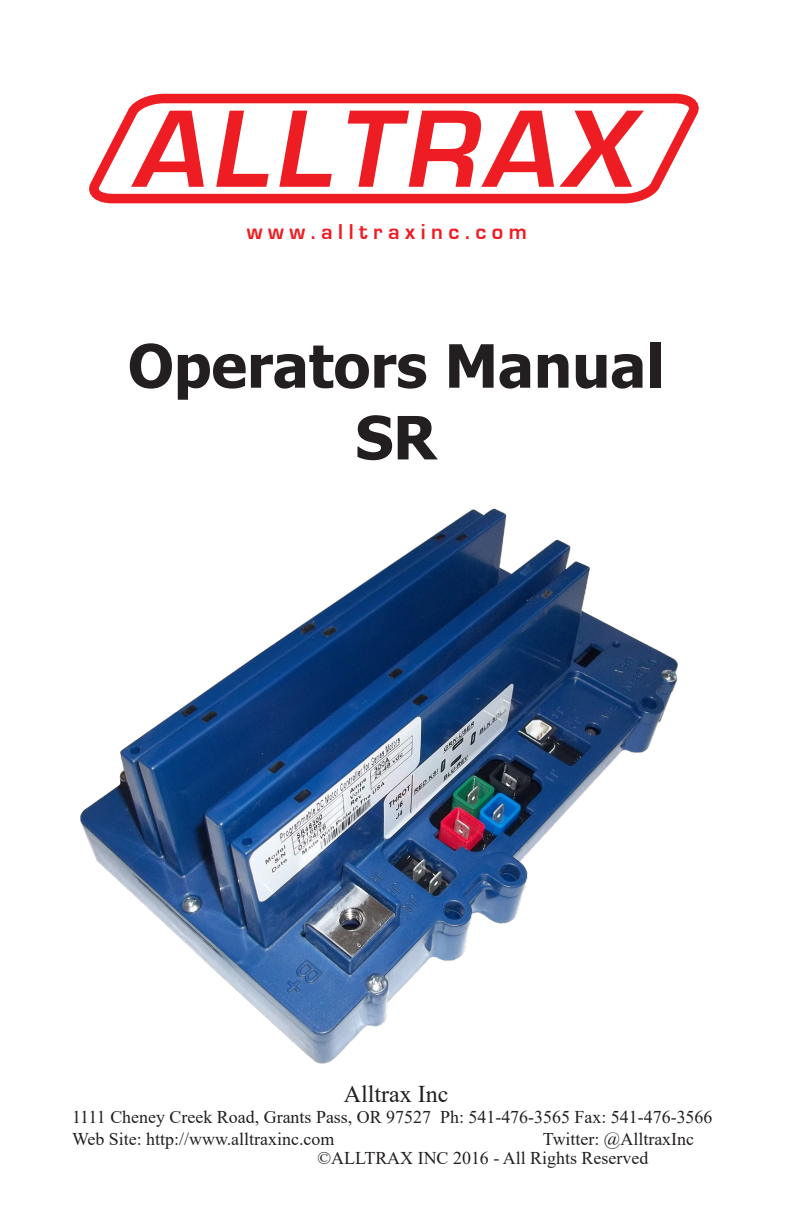
<style>
.page{position:relative;width:792px;height:1224px;background:#fff}
.page>*{position:absolute;margin:0;border:0;box-sizing:border-box;transform-origin:0 0}
.t1{font:italic 700 114.2px "Eurostile";color:#ee1d23}
.t2{font:700 59.8px "Tahoma";color:#231f20}
.t3{font:24px "Times New Roman";color:#231f20}
.t4{font:700 22.2px "Eurostile";letter-spacing:.25em;color:#ee1d23}
.t5{font:18px "Times New Roman";color:#231f20}
</style>
<div class="page">
<svg style="left:89px;top:93px;width:609px;height:111px"></svg>
<img style="left:80px;top:508px;width:598px;height:556px">
<p class="t1" style="left:131px;top:87px;width:525px">ALLTRAX</p>
<p class="t4" style="left:247px;top:219px;width:282px">www.alltraxinc.com</p>
<p class="t2" style="left:128px;top:324px;width:538px">Operators Manual</p>
<p class="t2" style="left:355px;top:396px;width:83px">SR</p>
<p class="t3" style="left:344px;top:1077px;width:106px">Alltrax Inc</p>
<p class="t5" style="left:72px;top:1104px;width:642px">1111 Cheney Creek Road, Grants Pass, OR 97527 Ph: 541-476-3565 Fax: 541-476-3566</p>
<p class="t5" style="left:72px;top:1126px;width:264px">Web Site: http://www.alltraxinc.com</p>
<p class="t5" style="left:543px;top:1126px;width:153px">Twitter: @AlltraxInc</p>
<p class="t5" style="left:318px;top:1146px;width:332px">©ALLTRAX INC 2016 - All Rights Reserved</p>
</div>
